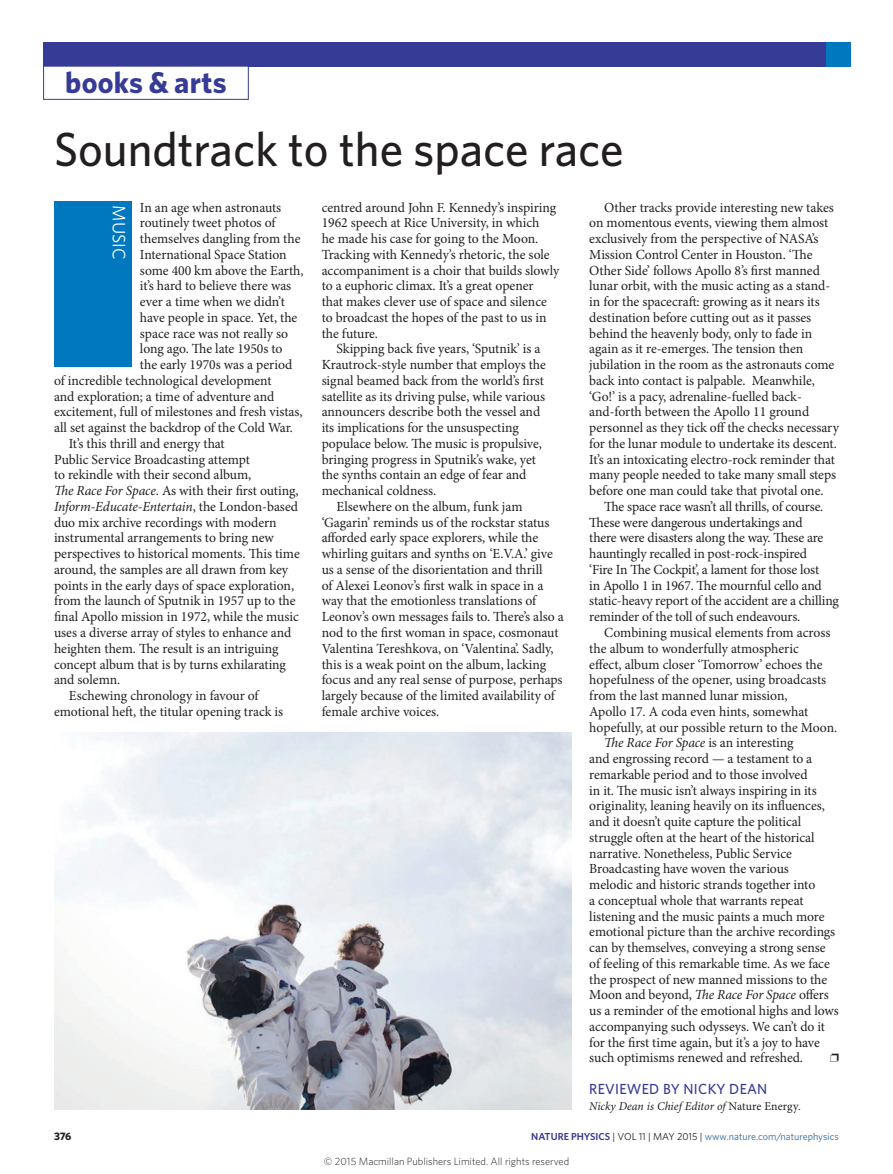
<style>
.page{position:relative;width:893px;height:1174px;background:#fff}
.page>*{position:absolute;margin:0;border:0;box-sizing:border-box;transform-origin:0 0}
.Title{font:500 48px "Whitney";color:#231f20}
.t1{font:700 30px "Whitney";letter-spacing:.01em;color:#363b95}
.t2{font:18px "Whitney";color:#fff}
.Reviewer{font:500 14.7px "Whitney";letter-spacing:.02em;color:#363b95}
.Body_text{font:13.95px/15.8px "Minion Pro";letter-spacing:-.005em;color:#231f20}
.Body_first{font:13.95px "Minion Pro";letter-spacing:-.005em;color:#231f20}
.Author_information{font:italic 12px "Minion Pro";color:#231f20}
.t3{font:700 10.8px "Whitney";color:#231f20}
.t4{font:300 10.5px "Whitney";color:#231f20}
.t5{font:10.2px "Whitney";color:#2f679b}
.s1{font-style:italic}
.s2{font-style:normal}
.s3{font-weight:600;color:#363b95}
.s4{color:#231f20}
</style>
<div class="page">
<div style="left:43px;top:43px;width:806px;height:24px;background:#363b95"></div>
<div style="left:826px;top:43px;width:24px;height:24px;background:#0078c0"></div>
<div style="left:43px;top:66px;width:206px;height:34px;border:1px solid #363b95"></div>
<img style="left:54px;top:733px;width:517px;height:376px">
<div style="left:54px;top:201px;width:77px;height:165px;background:#0078c0"></div>
<h2 class="t1" style="left:65px;top:62px;width:163px">books &amp; arts</h2>
<p class="Title" style="left:54px;top:118px;width:571px">Soundtrack to the space race</p>
<p class="t2" style="left:131px;top:205px;width:56px;rotate:90deg">MUSIC</p>
<p class="Body_first" style="left:140px;top:198px;width:143px">In an age when astronauts</p>
<p class="Body_first" style="left:140px;top:213px;width:137px">routinely tweet photos of</p>
<p class="Body_first" style="left:140px;top:229px;width:162px">themselves dangling from the</p>
<p class="Body_first" style="left:140px;top:245px;width:148px">International Space Station</p>
<p class="Body_first" style="left:140px;top:261px;width:165px">some 400 km above the Earth,</p>
<p class="Body_first" style="left:140px;top:276px;width:153px">it’s hard to believe there was</p>
<p class="Body_first" style="left:140px;top:292px;width:146px">ever a time when we didn’t</p>
<p class="Body_first" style="left:140px;top:308px;width:159px">have people in space. Yet, the</p>
<p class="Body_first" style="left:140px;top:324px;width:150px">space race was not really so</p>
<p class="Body_first" style="left:140px;top:339px;width:144px">long ago. The late 1950s to</p>
<p class="Body_first" style="left:140px;top:355px;width:154px">the early 1970s was a period</p>
<p class="Body_first" style="left:54px;top:371px;width:219px">of incredible technological development</p>
<p class="Body_first" style="left:54px;top:387px;width:222px">and exploration; a time of adventure and</p>
<p class="Body_first" style="left:54px;top:402px;width:250px">excitement, full of milestones and fresh vistas,</p>
<p class="Body_first" style="left:54px;top:418px;width:241px">all set against the backdrop of the Cold War.</p>
<p class="Body_text" style="left:54px;top:435px;width:247px;text-indent:15px">It’s this thrill and energy that<br>Public Service Broadcasting attempt<br>to rekindle with their second album,<br><span class="s1">The Race For Space</span>. As with their first outing, <span class="s1">Inform-Educate-Entertain</span>, the London-based duo mix archive recordings with modern instrumental arrangements to bring new perspectives to historical moments. This time around, the samples are all drawn from key points in the early days of space exploration, from the launch of Sputnik in 1957 up to the final Apollo mission in 1972, while the music uses a diverse array of styles to enhance and heighten them. The result is an intriguing concept album that is by turns exhilarating and solemn.</p>
<p class="Body_text" style="left:54px;top:687px;width:231px;text-indent:15px">Eschewing chronology in favour of emotional heft, the titular opening track is</p>
<p class="Body_text" style="left:322px;top:199px;width:239px">centred around John F. Kennedy’s inspiring 1962 speech at Rice University, in which<br>he made his case for going to the Moon.<br>Tracking with Kennedy’s rhetoric, the sole accompaniment is a choir that builds slowly to a euphoric climax. It’s a great opener<br>that makes clever use of space and silence to broadcast the hopes of the past to us in the future.</p>
<p class="Body_text" style="left:322px;top:341px;width:226px;text-indent:15px">Skipping back five years, ‘Sputnik’ is a Krautrock-style number that employs the signal beamed back from the world’s first satellite as its driving pulse, while various announcers describe both the vessel and its implications for the unsuspecting populace below. The music is propulsive, bringing progress in Sputnik’s wake, yet the synths contain an edge of fear and mechanical coldness.</p>
<p class="Body_text" style="left:322px;top:498px;width:244px;text-indent:15px">Elsewhere on the album, funk jam ‘Gagarin’ reminds us of the rockstar status afforded early space explorers, while the whirling guitars and synths on ‘E.V.A.’ give us a sense of the disorientation and thrill<br>of Alexei Leonov’s first walk in space in a way that the emotionless translations of Leonov’s own messages fails to. There’s also a nod to the first woman in space, cosmonaut Valentina Tereshkova, on ‘Valentina’. Sadly, this is a weak point on the album, lacking focus and any real sense of purpose, perhaps largely because of the limited availability of female archive voices.</p>
<p class="Body_text" style="left:589px;top:199px;width:251px;text-indent:15px">Other tracks provide interesting new takes on momentous events, viewing them almost exclusively from the perspective of NASA’s Mission Control Center in Houston. ‘The Other Side’ follows Apollo 8’s first manned lunar orbit, with the music acting as a stand&shy;in for the spacecraft: growing as it nears its destination before cutting out as it passes behind the heavenly body, only to fade in again as it re-emerges. The tension then jubilation in the room as the astronauts come back into contact is palpable. Meanwhile, ‘Go!’ is a pacy, adrenaline-fuelled back&shy;and-forth between the Apollo 11 ground personnel as they tick off the checks necessary for the lunar module to undertake its descent.<br>It’s an intoxicating electro-rock reminder that many people needed to take many small steps before one man could take that pivotal one.</p>
<p class="Body_text" style="left:589px;top:498px;width:251px;text-indent:15px">The space race wasn’t all thrills, of course.<br>These were dangerous undertakings and<br>there were disasters along the way. These are hauntingly recalled in post-rock-inspired<br>‘Fire In The Cockpit’, a lament for those lost<br>in Apollo 1 in 1967. The mournful cello and static-heavy report of the accident are a chilling reminder of the toll of such endeavours.</p>
<p class="Body_text" style="left:589px;top:624px;width:249px;text-indent:15px">Combining musical elements from across the album to wonderfully atmospheric<br>effect, album closer ‘Tomorrow’ echoes the hopefulness of the opener, using broadcasts from the last manned lunar mission,<br>Apollo 17. A coda even hints, somewhat hopefully, at our possible return to the Moon.</p>
<p class="Body_text" style="left:589px;top:735px;width:251px;text-indent:15px"><span class="s1">The Race For Space</span> is an interesting<br>and engrossing record — a testament to a remarkable period and to those involved<br>in it. The music isn’t always inspiring in its originality, leaning heavily on its influences, and it doesn’t quite capture the political struggle often at the heart of the historical narrative. Nonetheless, Public Service Broadcasting have woven the various<br>melodic and historic strands together into<br>a conceptual whole that warrants repeat listening and the music paints a much more emotional picture than the archive recordings can by themselves, conveying a strong sense of feeling of this remarkable time. As we face the prospect of new manned missions to the Moon and beyond, <span class="s1">The Race For Space</span> offers us a reminder of the emotional highs and lows accompanying such odysseys. We can’t do it for the first time again, but it’s a joy to have such optimisms renewed and refreshed.</p>
<p class="Reviewer" style="left:589px;top:1079px;width:180px">REVIEWED BY NICKY DEAN</p>
<p class="Author_information" style="left:589px;top:1098px;width:214px">Nicky Dean is Chief Editor of <span class="s2">Nature Energy</span>.</p>
<p class="t3" style="left:54px;top:1129px;width:19px">376</p>
<p class="t5" style="left:531px;top:1129px;width:309px"><span class="s3">NATURE PHYSICS</span> <span class="s4">| VOL 11 | MAY 2015 |</span> www.nature.com/naturephysics</p>
<p class="t4" style="left:324px;top:1154px;width:247px">© 2015 Macmillan Publishers Limited. All rights reserved</p>
</div>
